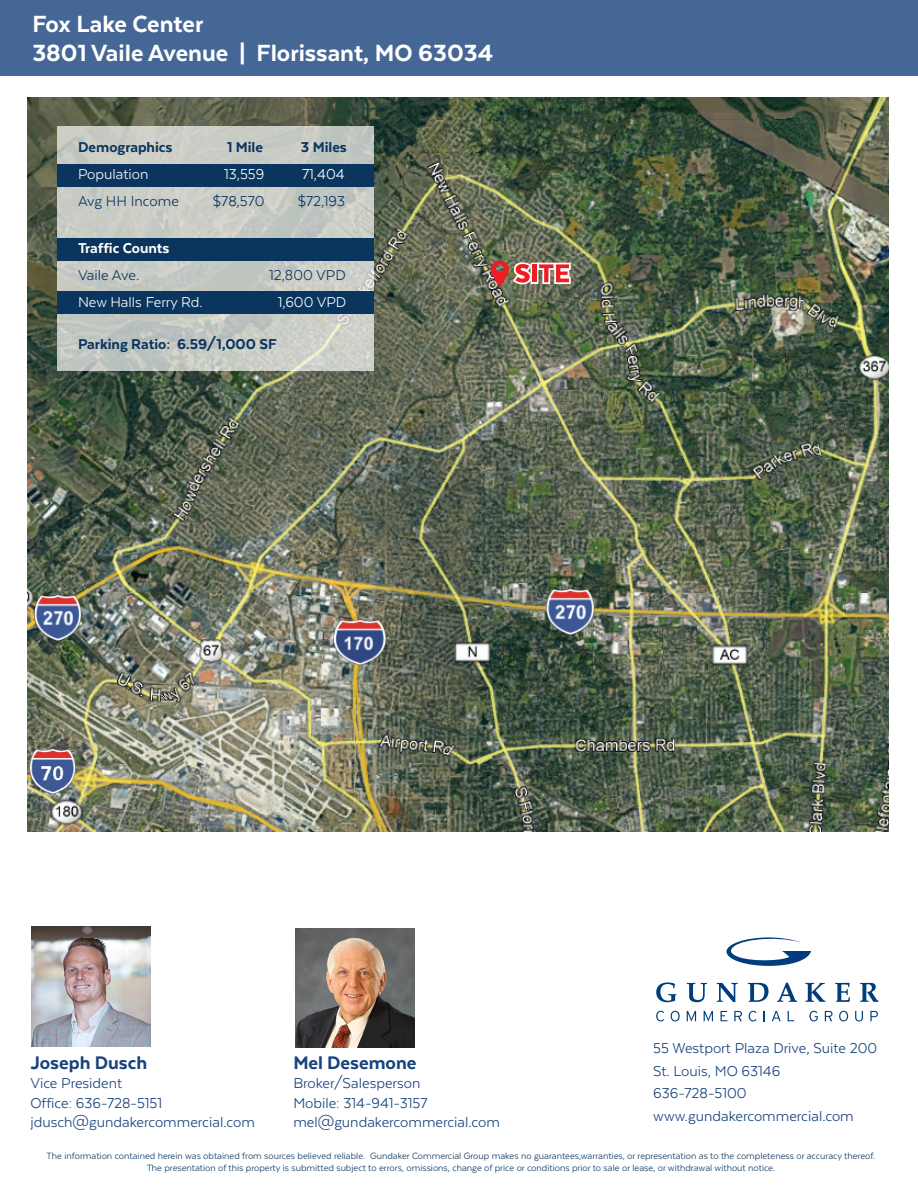
<style>
.page{position:relative;width:918px;height:1188px;background:#fff}
.page>*{position:absolute;margin:0;border:0;box-sizing:border-box;transform-origin:0 0}
.t1{font:800 27px/28.5px "Texta";color:#fff}
.t2{font:800 21px "Texta";color:#17427b}
.t3{font:16.5px/19.5px "Texta";color:#17427b}
.t4{font:800 16.5px "Texta";color:#0a355e}
.t5{font:16.5px "Texta";color:#fff}
.t6{font:16.5px "Texta";color:#0a355e}
.t7{font:800 16.5px "Texta";color:#fff}
.t8{font:10.5px/12px "Texta";color:#0a355e;text-align:center}
</style>
<div class="page">
<img style="left:31px;top:927px;width:120px;height:119px">
<img style="left:295px;top:928px;width:119px;height:119px">
<svg style="left:656px;top:982px;width:20px;height:20px"></svg>
<svg style="left:687px;top:983px;width:20px;height:19px"></svg>
<svg style="left:717px;top:983px;width:21px;height:19px"></svg>
<svg style="left:748px;top:983px;width:21px;height:19px"></svg>
<svg style="left:777px;top:983px;width:20px;height:19px"></svg>
<svg style="left:805px;top:983px;width:20px;height:19px"></svg>
<svg style="left:835px;top:983px;width:15px;height:19px"></svg>
<svg style="left:860px;top:983px;width:19px;height:19px"></svg>
<svg style="left:656px;top:1011px;width:8px;height:10px"></svg>
<svg style="left:671px;top:1011px;width:9px;height:10px"></svg>
<svg style="left:687px;top:1011px;width:9px;height:11px"></svg>
<svg style="left:704px;top:1011px;width:9px;height:11px"></svg>
<svg style="left:721px;top:1011px;width:6px;height:10px"></svg>
<svg style="left:734px;top:1011px;width:8px;height:10px"></svg>
<svg style="left:749px;top:1011px;width:8px;height:10px"></svg>
<svg style="left:772px;top:1011px;width:9px;height:10px"></svg>
<svg style="left:788px;top:1011px;width:6px;height:10px"></svg>
<svg style="left:809px;top:1011px;width:9px;height:10px"></svg>
<svg style="left:825px;top:1011px;width:8px;height:10px"></svg>
<svg style="left:839px;top:1011px;width:9px;height:10px"></svg>
<svg style="left:855px;top:1011px;width:8px;height:10px"></svg>
<svg style="left:870px;top:1011px;width:8px;height:10px"></svg>
<svg style="left:727px;top:937px;width:84px;height:29px"></svg>
<div style="left:1px;top:0;width:917px;height:75px;background:#456795"></div>
<img style="left:27px;top:97px;width:862px;height:735px">
<img style="left:28px;top:746px;width:48px;height:49px">
<img style="left:34px;top:593px;width:49px;height:49px">
<img style="left:333px;top:618px;width:55px;height:48px">
<img style="left:546px;top:586px;width:49px;height:49px">
<svg style="left:491px;top:261px;width:82px;height:30px;background:#b6746b"></svg>
<svg style="left:57px;top:127px;width:316px;height:244px;background:#c5c9c3"></svg>
<div style="left:57px;top:164px;width:316px;height:22px;background:#0a355e"></div>
<div style="left:57px;top:238px;width:316px;height:22px;background:#0a355e"></div>
<div style="left:57px;top:291px;width:316px;height:23px;background:#0a355e"></div>
<h1 class="t1" style="left:32px;top:10px;width:462px">Fox Lake Center<br>3801 Vaile Avenue | Florissant, MO 63034</h1>
<h3 class="t4" style="left:78px;top:139px;width:96px">Demographics</h3>
<h3 class="t4" style="left:227px;top:139px;width:38px">1 Mile</h3>
<h3 class="t4" style="left:301px;top:139px;width:48px">3 Miles</h3>
<h3 class="t5" style="left:78px;top:166px;width:72px">Population</h3>
<h3 class="t5" style="left:224px;top:166px;width:42px">13,559</h3>
<h3 class="t5" style="left:302px;top:166px;width:44px">71,404</h3>
<h3 class="t6" style="left:78px;top:193px;width:102px">Avg HH Income</h3>
<h3 class="t6" style="left:213px;top:193px;width:53px">$78,570</h3>
<h3 class="t6" style="left:298px;top:193px;width:49px">$72,193</h3>
<h3 class="t7" style="left:78px;top:239px;width:93px">Traffic Counts</h3>
<h3 class="t6" style="left:78px;top:266px;width:63px">Vaile Ave.</h3>
<h3 class="t6" style="left:269px;top:266px;width:78px">12,800 VPD</h3>
<h3 class="t5" style="left:78px;top:293px;width:126px">New Halls Ferry Rd.</h3>
<h3 class="t5" style="left:278px;top:293px;width:70px">1,600 VPD</h3>
<h3 class="t4" style="left:78px;top:335px;width:200px">Parking Ratio: 6.59/1,000 SF</h3>
<h3 class="t3" style="left:653px;top:1037px;width:226px;line-height:22.5px">55 Westport Plaza Drive, Suite 200<br>St. Louis, MO 63146<br>636-728-5100 www.gundakercommercial.com</h3>
<p class="t8" style="left:47px;top:1149px;width:830px">The information contained herein was obtained from sources believed reliable. Gundaker Commercial Group makes no guarantees,warranties, or representation as to the completeness or accuracy thereof.<br>The presentation of this property is submitted subject to errors, omissions, change of price or conditions prior to sale or lease, or withdrawal without notice.</p>
<h2 class="t2" style="left:293px;top:1051px;width:125px">Mel Desemone</h2>
<h3 class="t3" style="left:293px;top:1073px;width:208px">Broker/Salesperson<br>Mobile: 314-941-3157 mel@gundakercommercial.com</h3>
<h2 class="t2" style="left:30px;top:1051px;width:118px">Joseph Dusch</h2>
<h3 class="t3" style="left:30px;top:1073px;width:226px">Vice President<br>Office: 636-728-5151 jdusch@gundakercommercial.com</h3>
</div>
